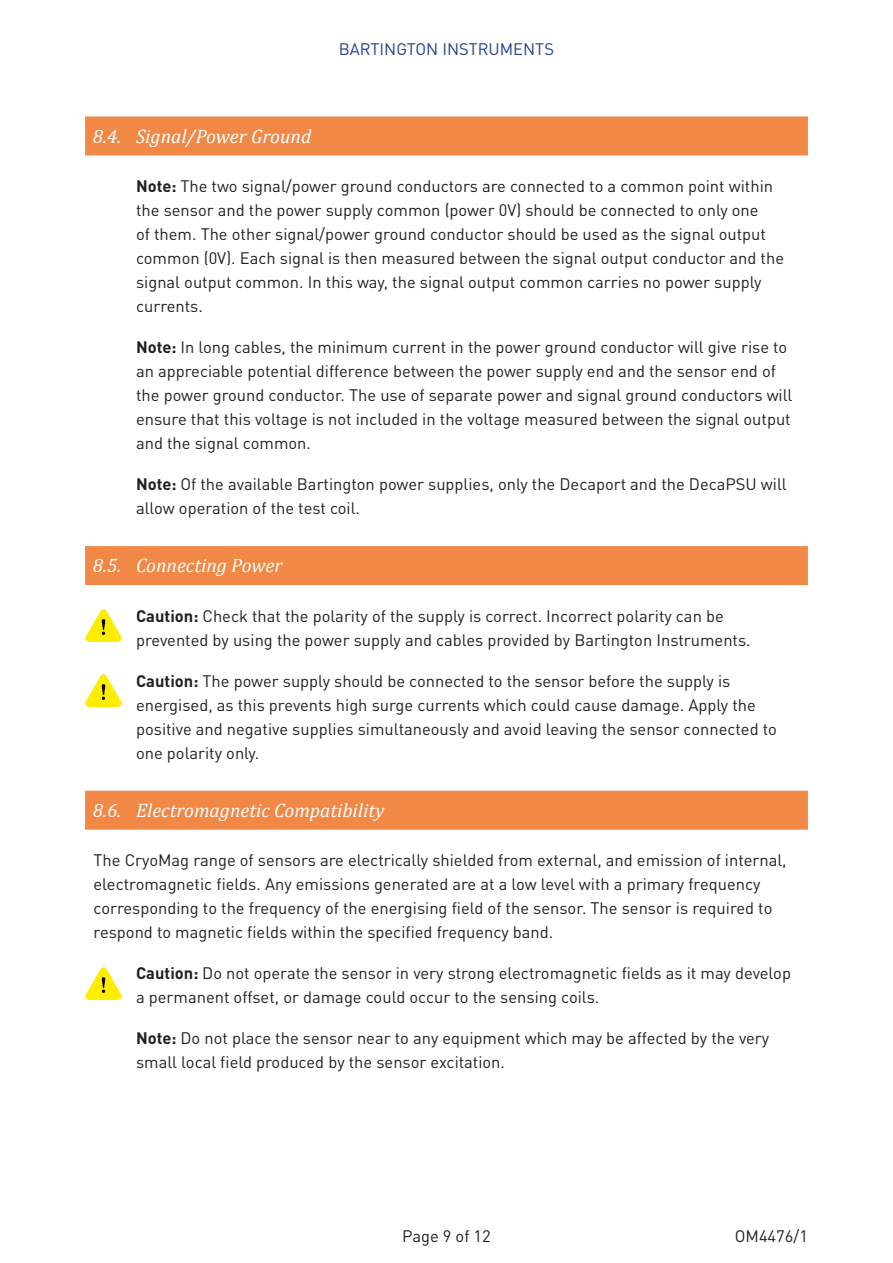
<style>
.page{position:relative;width:893px;height:1263px;background:#fff}
.page>*{position:absolute;margin:0;border:0;box-sizing:border-box;transform-origin:0 0}
.Heading_2{font:italic 19.5px "Cambria";color:#fff}
.indent{font:16.5px/24px "DINOT";color:#231f20}
.body_text{font:16.5px/24px "DINOT";color:#231f20}
.t1{font:16.5px "DINOT";color:#253f8e}
.s1{font-weight:700}
</style>
<div class="page">
<div style="left:85px;top:116px;width:723px;height:39px;background:#f18845"></div>
<div style="left:85px;top:546px;width:723px;height:39px;background:#f18845"></div>
<div style="left:85px;top:791px;width:723px;height:39px;background:#f18845"></div>
<img style="left:85px;top:609px;width:36px;height:32px">
<img style="left:85px;top:674px;width:36px;height:32px">
<img style="left:85px;top:967px;width:36px;height:32px">
<p class="t1" style="left:339px;top:38px;width:217px">BARTINGTON INSTRUMENTS</p>
<p class="Heading_2" style="left:93px;top:122px;width:220px">8.4. Signal/Power Ground</p>
<p class="indent" style="left:136px;top:174px;width:649px"><span class="s1">Note:</span> The two signal/power ground conductors are connected to a common point within the sensor and the power supply common (power 0V) should be connected to only one<br>of them. The other signal/power ground conductor should be used as the signal output common (0V). Each signal is then measured between the signal output conductor and the signal output common. In this way, the signal output common carries no power supply currents.</p>
<p class="indent" style="left:136px;top:335px;width:658px"><span class="s1">Note:</span> In long cables, the minimum current in the power ground conductor will give rise to an appreciable potential difference between the power supply end and the sensor end of the power ground conductor. The use of separate power and signal ground conductors will ensure that this voltage is not included in the voltage measured between the signal output and the signal common.</p>
<p class="indent" style="left:136px;top:472px;width:652px"><span class="s1">Note:</span> Of the available Bartington power supplies, only the Decaport and the DecaPSU will allow operation of the test coil.</p>
<p class="Heading_2" style="left:93px;top:552px;width:191px">8.5. Connecting Power</p>
<p class="indent" style="left:136px;top:604px;width:616px"><span class="s1">Caution:</span> Check that the polarity of the supply is correct. Incorrect polarity can be prevented by using the power supply and cables provided by Bartington Instruments.</p>
<p class="indent" style="left:136px;top:669px;width:642px"><span class="s1">Caution:</span> The power supply should be connected to the sensor before the supply is energised, as this prevents high surge currents which could cause damage. Apply the positive and negative supplies simultaneously and avoid leaving the sensor connected to one polarity only.</p>
<p class="Heading_2" style="left:93px;top:796px;width:293px">8.6. Electromagnetic Compatibility</p>
<p class="body_text" style="left:94px;top:848px;width:695px">The CryoMag range of sensors are electrically shielded from external, and emission of internal, electromagnetic fields. Any emissions generated are at a low level with a primary frequency corresponding to the frequency of the energising field of the sensor. The sensor is required to respond to magnetic fields within the specified frequency band.</p>
<p class="indent" style="left:136px;top:961px;width:656px"><span class="s1">Caution:</span> Do not operate the sensor in very strong electromagnetic fields as it may develop a permanent offset, or damage could occur to the sensing coils.</p>
<p class="indent" style="left:136px;top:1026px;width:635px"><span class="s1">Note:</span> Do not place the sensor near to any equipment which may be affected by the very small local field produced by the sensor excitation.</p>
<p class="indent" style="left:402px;top:1223px;width:90px">Page 9 of 12</p>
<p class="indent" style="left:735px;top:1223px;width:75px">OM4476/1</p>
</div>
